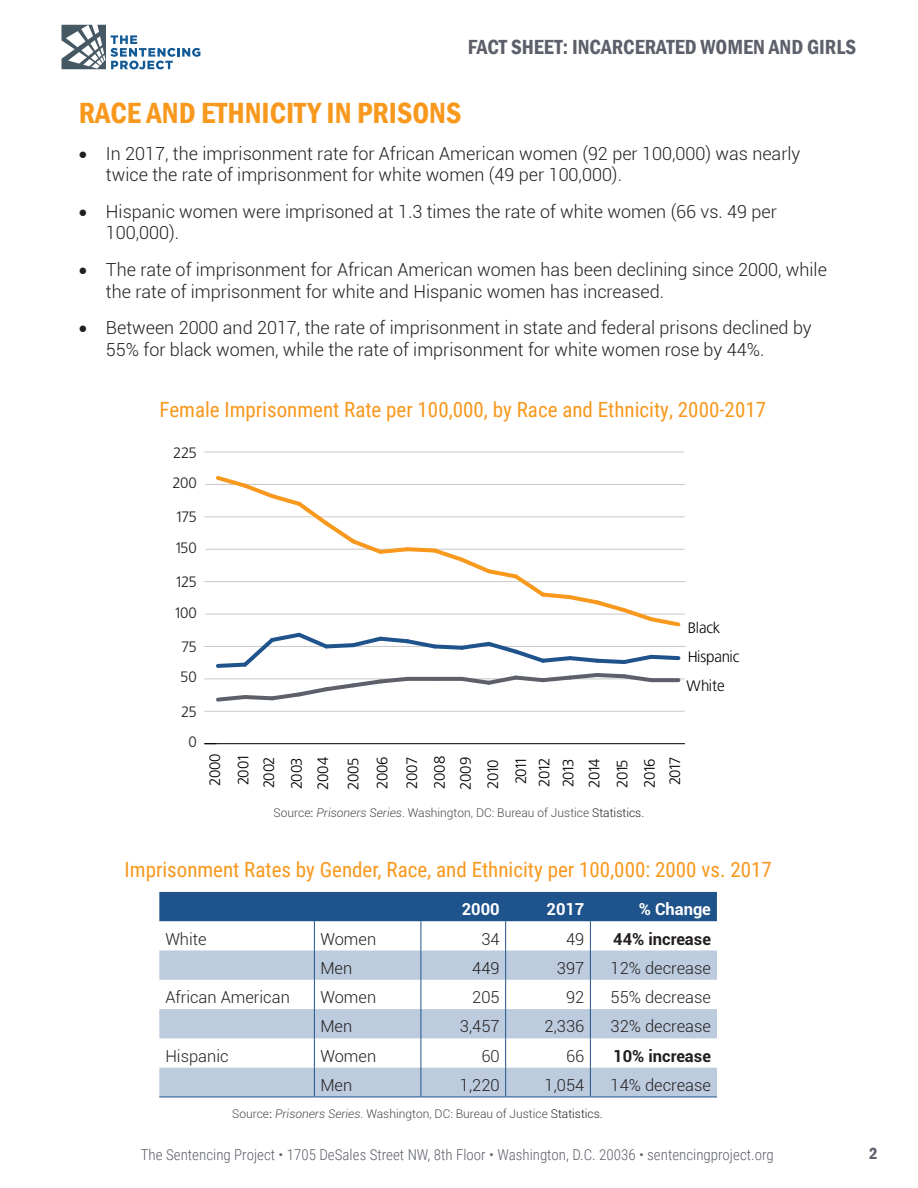
<style>
.page{position:relative;width:918px;height:1188px;background:#fff}
.page>*{position:absolute;margin:0;border:0;box-sizing:border-box;transform-origin:0 0}
.Heading_1{font:600 condensed 30px "Franklin Gothic";color:#f8981d}
.Heading_3{font:21px "Roboto Condensed";color:#f8981d}
.t1{font:600 condensed 21px "Franklin Gothic";color:#5d606b}
.t2{font:300 18px/21.6px "Roboto";color:#231f20}
.Table{font:300 16.5px "Roboto";color:#231f20}
.Table-2{font:700 16.5px "Roboto";color:#231f20}
.Table-3{font:700 16.5px "Roboto";color:#fff}
.t3{font:600 condensed 16.5px "Franklin Gothic";color:#5d606b}
.t4{font:300 15px "Roboto Condensed";color:#5d606b}
.t5{font:15px/27.6px "Bastardus Sans";letter-spacing:-.055em;color:#000;text-align:justify}
.t6{font:15px "Bastardus Sans";letter-spacing:-.065em;color:#231f20}
.t7{font:15px/26px "Bastardus Sans";color:#000}
.t8{font:15px/28px "Bastardus Sans";letter-spacing:-.095em;color:#000}
.t9{font:15px/29.7px "Bastardus Sans";letter-spacing:-.025em;color:#000}
.t10{font:15px/30.5px "Bastardus Sans";letter-spacing:-.02em;color:#000}
.Source{font:300 12px "Roboto";color:#464748}
.s1{font-weight:400}
.s2{font-style:italic}
.s3{color:#231f20}
</style>
<div class="page">
<svg style="left:61px;top:25px;width:139px;height:44px"></svg>
<div style="left:159px;top:892px;width:558px;height:29px;background:#1f538c"></div>
<svg style="left:159px;top:951px;width:558px;height:146px;fill:#bccbdd"></svg>
<hr style="left:314px;top:921px;width:1px;height:30px;background:#1f538c">
<hr style="left:421px;top:921px;width:1px;height:30px;background:#1f538c">
<hr style="left:505px;top:921px;width:1px;height:30px;background:#1f538c">
<hr style="left:590px;top:921px;width:1px;height:30px;background:#1f538c">
<svg style="left:314px;top:951px;width:1px;height:87px"></svg>
<svg style="left:421px;top:951px;width:1px;height:87px"></svg>
<svg style="left:505px;top:951px;width:1px;height:87px"></svg>
<svg style="left:590px;top:951px;width:1px;height:87px"></svg>
<hr style="left:314px;top:1038px;width:1px;height:30px;background:#1f538c">
<hr style="left:421px;top:1038px;width:1px;height:30px;background:#1f538c">
<hr style="left:505px;top:1038px;width:1px;height:30px;background:#1f538c">
<hr style="left:590px;top:1038px;width:1px;height:30px;background:#1f538c">
<svg style="left:314px;top:1068px;width:1px;height:29px"></svg>
<svg style="left:421px;top:1068px;width:1px;height:29px"></svg>
<svg style="left:505px;top:1068px;width:1px;height:29px"></svg>
<svg style="left:590px;top:1068px;width:1px;height:29px"></svg>
<hr style="left:159px;top:1097px;width:155px;height:1px;background:#1f538c">
<hr style="left:314px;top:1097px;width:107px;height:1px;background:#1f538c">
<hr style="left:421px;top:1097px;width:85px;height:1px;background:#1f538c">
<hr style="left:506px;top:1097px;width:84px;height:1px;background:#1f538c">
<hr style="left:590px;top:1097px;width:127px;height:1px;background:#1f538c">
<hr style="left:204px;top:743px;width:481px;height:1px;background:#000">
<hr style="left:204px;top:711px;width:481px;height:1px;background:#c9c9c9">
<hr style="left:204px;top:678px;width:481px;height:1px;background:#c8c7c7">
<hr style="left:204px;top:646px;width:482px;height:1px;background:#c9c9c9">
<hr style="left:205px;top:614px;width:480px;height:1px;background:#c8c7c7">
<hr style="left:204px;top:581px;width:482px;height:1px;background:#c9c9c9">
<hr style="left:205px;top:549px;width:480px;height:1px;background:#c8c7c7">
<hr style="left:204px;top:516px;width:481px;height:1px;background:#c9c9c9">
<hr style="left:205px;top:484px;width:480px;height:1px;background:#c8c7c7">
<hr style="left:204px;top:452px;width:480px;height:1px;background:#c9c9c9">
<svg style="left:213px;top:476px;width:470px;height:226px"></svg>
<svg style="left:651px;top:678px;width:27px;height:4px"></svg>
<p class="t1" style="left:468px;top:33px;width:390px">FACT SHEET: INCARCERATED WOMEN AND GIRLS</p>
<p class="Heading_1" style="left:79px;top:93px;width:384px">RACE AND ETHNICITY IN PRISONS</p>
<p class="t2" style="left:106px;top:142px;width:696px;text-indent:-27px">• In 2017, the imprisonment rate for African American women (92 per 100,000) was nearly twice the rate of imprisonment for white women (49 per 100,000).</p>
<p class="t2" style="left:106px;top:200px;width:673px;text-indent:-27px">• Hispanic women were imprisoned at 1.3 times the rate of white women (66 vs. 49 per<br>100,000).</p>
<p class="t2" style="left:106px;top:258px;width:723px;text-indent:-27px">• The rate of imprisonment for African American women has been declining since 2000, while the rate of imprisonment for white and Hispanic women has increased.</p>
<p class="t2" style="left:106px;top:316px;width:707px;text-indent:-27px">• Between 2000 and 2017, the rate of imprisonment in state and federal prisons declined by<br>55% for black women, while the rate of imprisonment for white women rose by 44%.</p>
<p class="Heading_3" style="left:159px;top:394px;width:608px">Female Imprisonment Rate per 100,000, by Race and Ethnicity, 2000-2017</p>
<p class="t6" style="left:173px;top:444px;width:25px">225</p>
<p class="t6" style="left:172px;top:474px;width:26px">200</p>
<p class="t6" style="left:175px;top:508px;width:23px">175</p>
<p class="t6" style="left:175px;top:539px;width:24px">150</p>
<p class="t6" style="left:175px;top:573px;width:23px">125</p>
<p class="t6" style="left:174px;top:604px;width:24px">100</p>
<p class="t6" style="left:181px;top:638px;width:17px">75</p>
<p class="t6" style="left:180px;top:669px;width:18px">50</p>
<p class="t6" style="left:181px;top:703px;width:17px">25</p>
<p class="t6" style="left:188px;top:733px;width:10px">0</p>
<p class="t9" style="left:201px;top:786px;width:34px;line-height:28.2px;rotate:-90deg">2000<br>2001</p>
<p class="t5" style="left:688px;top:614px;width:34px">Black</p>
<p class="t7" style="left:688px;top:644px;width:53px">Hispanic</p>
<p class="t5" style="left:687px;top:672px;width:40px">White</p>
<p class="t5" style="left:255px;top:789px;width:34px;rotate:-90deg">2002<br>2003</p>
<p class="t10" style="left:308px;top:790px;width:35px;rotate:-90deg">2004<br>2005</p>
<p class="t9" style="left:367px;top:789px;width:34px;rotate:-90deg">2006<br>2007</p>
<p class="t7" style="left:427px;top:790px;width:35px;rotate:-90deg">2008<br>2009</p>
<p class="t8" style="left:479px;top:789px;width:34px;rotate:-90deg">2010<br>2011</p>
<p class="t8" style="left:532px;top:787px;width:31px;line-height:23.9px;rotate:-90deg">2012<br>2013</p>
<p class="t5" style="left:581px;top:788px;width:31px;rotate:-90deg">2014<br>2015<br>2016</p>
<p class="t5" style="left:661px;top:785px;width:30px;rotate:-90deg">2017</p>
<p class="Source" style="left:274px;top:804px;width:372px">Source<span class="s1">:</span> <span class="s2">Prisoners Series</span>. Washington, DC: Bureau of Justice <span class="s3">Statistics.</span></p>
<p class="Heading_3" style="left:125px;top:855px;width:649px">Imprisonment Rates by Gender, Race, and Ethnicity per 100,000: 2000 vs. 2017</p>
<p class="Table-3" style="left:462px;top:898px;width:39px">2000</p>
<p class="Table-3" style="left:547px;top:898px;width:39px">2017</p>
<p class="Table-3" style="left:639px;top:898px;width:74px">% Change</p>
<p class="Table" style="left:165px;top:927px;width:43px">White</p>
<p class="Table" style="left:320px;top:927px;width:57px">Women</p>
<p class="Table" style="left:481px;top:927px;width:20px">34</p>
<p class="Table" style="left:566px;top:927px;width:20px">49</p>
<p class="Table-2" style="left:613px;top:927px;width:99px">44% increase</p>
<p class="Table" style="left:320px;top:957px;width:33px">Men</p>
<p class="Table" style="left:472px;top:957px;width:29px">449</p>
<p class="Table" style="left:557px;top:957px;width:29px">397</p>
<p class="Table" style="left:611px;top:957px;width:102px">12% decrease</p>
<p class="Table" style="left:165px;top:986px;width:126px">African American</p>
<p class="Table" style="left:320px;top:986px;width:57px">Women</p>
<p class="Table" style="left:472px;top:986px;width:29px">205</p>
<p class="Table" style="left:566px;top:986px;width:20px">92</p>
<p class="Table" style="left:611px;top:986px;width:102px">55% decrease</p>
<p class="Table" style="left:320px;top:1015px;width:33px">Men</p>
<p class="Table" style="left:460px;top:1015px;width:41px">3,457</p>
<p class="Table" style="left:545px;top:1015px;width:41px">2,336</p>
<p class="Table" style="left:611px;top:1015px;width:102px">32% decrease</p>
<p class="Table" style="left:165px;top:1044px;width:65px">Hispanic</p>
<p class="Table" style="left:320px;top:1044px;width:57px">Women</p>
<p class="Table" style="left:481px;top:1044px;width:20px">60</p>
<p class="Table" style="left:566px;top:1044px;width:20px">66</p>
<p class="Table-2" style="left:613px;top:1044px;width:99px">10% increase</p>
<p class="Table" style="left:320px;top:1074px;width:33px">Men</p>
<p class="Table" style="left:460px;top:1074px;width:41px">1,220</p>
<p class="Table" style="left:545px;top:1074px;width:41px">1,054</p>
<p class="Table" style="left:611px;top:1074px;width:102px">14% decrease</p>
<p class="Source" style="left:232px;top:1105px;width:372px">Source<span class="s1">:</span> <span class="s2">Prisoners Series</span>. Washington, DC: Bureau of Justice <span class="s3">Statistics.</span></p>
<p class="t4" style="left:141px;top:1144px;width:634px">The Sentencing Project • 1705 DeSales Street NW, 8th Floor • Washington, D.C. 20036 • sentencingproject.org</p>
<p class="t3" style="left:869px;top:1143px;width:10px">2</p>
</div>
